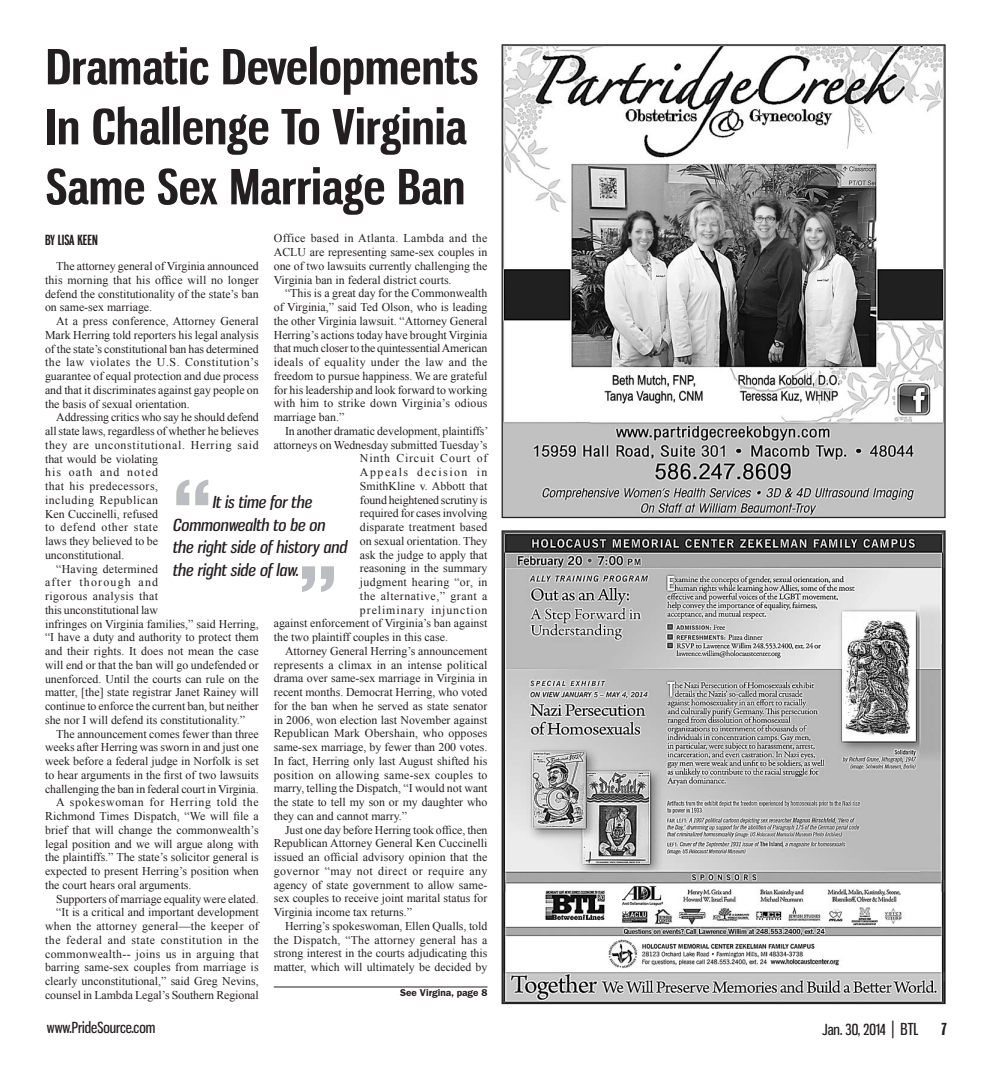
<style>
.page{position:relative;width:990px;height:1080px;background:#fff}
.page>*{position:absolute;margin:0;border:0;box-sizing:border-box;transform-origin:0 0}
.Pull_Quote_W__Quotes{font:700 75px "Akzidenz Grotesk BE";color:#bcbdc0;scale:1.1 1}
.Headline_1_-_Large{font:700 47.5px/60px "Gnuolane Rg";color:#231f20;scale:1.16 1}
.Pull_Quote_W__Quotes-2{font:italic 16.25px/22.5px "Gnuolane Rg";color:#231f20;scale:1.14 1}
.t1{font:700 16.25px "Gnuolane Rg";color:#231f20}
.t2{font:15px "Gnuolane Rg";color:#231f20}
.ByLine_New{font:700 13.75px "Gnuolane Rg";color:#231f20;scale:.95 1}
.Body_Copy{font:11.88px/13.8px "Times New Roman";color:#231f20;text-align:justify}
.Body_Copy-2{font:11.88px "Times New Roman";letter-spacing:.04em;color:#231f20}
.Body_Copy-3{font:11.88px "Times New Roman";letter-spacing:.025em;color:#231f20}
.Body_Copy-4{font:11.88px "Times New Roman";letter-spacing:.075em;color:#231f20}
.Body_Copy-5{font:11.88px "Times New Roman";letter-spacing:.065em;color:#231f20}
.Body_Copy-6{font:11.88px "Times New Roman";letter-spacing:.13em;color:#231f20}
.Continued_on{font:600 10px "Franklin Gothic";color:#231f20}
.s1{font-size:17.5px}
.s2{font-size:16.25px}
</style>
<div class="page">
<img style="left:504px;top:46px;width:440px;height:470px">
<img style="left:504px;top:532px;width:440px;height:470px">
<hr style="left:274px;top:987px;width:214px;height:1px;background:#231f20">
<p class="Headline_1_-_Large" style="left:46px;top:36px;width:375px">Dramatic Developments<br>In Challenge To Virginia<br>Same Sex Marriage Ban</p>
<p class="ByLine_New" style="left:45px;top:232px;width:57px">BY LISA KEEN</p>
<p class="Body_Copy" style="left:45px;top:259px;width:215px;text-indent:11px">The attorney general of Virginia announced this morning that his office will no longer defend the constitutionality of the state’s ban on same-sex marriage.</p>
<p class="Body_Copy" style="left:45px;top:314px;width:215px;text-indent:11px">At a press conference, Attorney General Mark Herring told reporters his legal analysis of the state’s constitutional ban has determined the law violates the U.S. Constitution’s guarantee of equal protection and due process and that it discriminates against gay people on the basis of sexual orientation.</p>
<p class="Body_Copy" style="left:45px;top:410px;width:215px;text-align:left;text-indent:11px">Addressing critics who say he should defend all state laws, regardless of whether he believes they are unconstitutional. Herring said that would be violating<br>his oath and noted<br>that his predecessors,<br>including Republican<br>Ken Cuccinelli, refused<br>to defend other state<br>laws they believed to be<br>unconstitutional.</p>
<p class="Body_Copy" style="left:45px;top:562px;width:215px;text-align:left;text-indent:11px">“Having determined<br>after thorough and<br>rigorous analysis that<br>this unconstitutional law<br>infringes on Virginia families,” said Herring, “I have a duty and authority to protect them and their rights. It does not mean the case will end or that the ban will go undefended or unenforced. Until the courts can rule on the matter, [the] state registrar Janet Rainey will continue to enforce the current ban, but neither she nor I will defend its constitutionality.”</p>
<p class="Body_Copy" style="left:45px;top:727px;width:215px;text-indent:11px">The announcement comes fewer than three weeks after Herring was sworn in and just one week before a federal judge in Norfolk is set to hear arguments in the first of two lawsuits challenging the ban in federal court in Virginia.</p>
<p class="Body_Copy" style="left:45px;top:795px;width:215px;text-indent:11px">A spokeswoman for Herring told the Richmond Times Dispatch, “We will file a brief that will change the commonwealth’s legal position and we will argue along with the plaintiffs.” The state’s solicitor general is expected to present Herring’s position when the court hears oral arguments.</p>
<p class="Body_Copy" style="left:56px;top:892px;width:204px">Supporters of marriage equality were elated.</p>
<p class="Body_Copy" style="left:45px;top:905px;width:215px;text-indent:11px">“It is a critical and important development when the attorney general—the keeper of the federal and state constitution in the commonwealth-- joins us in arguing that barring same-sex couples from marriage is clearly unconstitutional,” said Greg Nevins, counsel in Lambda Legal’s Southern Regional</p>
<p class="Body_Copy" style="left:274px;top:231px;width:215px">Office based in Atlanta. Lambda and the ACLU are representing same-sex couples in one of two lawsuits currently challenging the Virginia ban in federal district courts.</p>
<p class="Body_Copy" style="left:274px;top:286px;width:215px;text-indent:11px">“This is a great day for the Commonwealth of Virginia,” said Ted Olson, who is leading the other Virginia lawsuit. “Attorney General Herring’s actions today have brought Virginia that much closer to the quintessential American ideals of equality under the law and the freedom to pursue happiness. We are grateful for his leadership and look forward to working with him to strike down Virginia’s odious marriage ban.”</p>
<p class="Body_Copy" style="left:285px;top:424px;width:205px">In another dramatic development, plaintiffs’</p>
<p class="Body_Copy" style="left:274px;top:438px;width:215px">attorneys on Wednesday submitted Tuesday’s</p>
<p class="Body_Copy-5" style="left:360px;top:451px;width:129px">Ninth Circuit Court of</p>
<p class="Body_Copy-6" style="left:360px;top:465px;width:129px">Appeals decision in</p>
<p class="Body_Copy" style="left:360px;top:479px;width:129px">SmithKline v. Abbott that</p>
<p class="Body_Copy" style="left:360px;top:493px;width:129px">found heightened scrutiny is</p>
<p class="Body_Copy" style="left:360px;top:506px;width:129px">required for cases involving</p>
<p class="Body_Copy" style="left:360px;top:520px;width:129px">disparate treatment based</p>
<p class="Body_Copy" style="left:360px;top:534px;width:129px">on sexual orientation. They</p>
<p class="Body_Copy" style="left:360px;top:548px;width:129px">ask the judge to apply that</p>
<p class="Body_Copy" style="left:360px;top:561px;width:129px">reasoning in the summary</p>
<p class="Body_Copy-3" style="left:360px;top:575px;width:129px">judgment hearing “or, in</p>
<p class="Body_Copy-2" style="left:360px;top:589px;width:129px">the alternative,” grant a</p>
<p class="Body_Copy-4" style="left:360px;top:603px;width:129px">preliminary injunction</p>
<p class="Body_Copy" style="left:274px;top:616px;width:215px">against enforcement of Virginia’s ban against</p>
<p class="Body_Copy" style="left:274px;top:630px;width:176px">the two plaintiff couples in this case.</p>
<p class="Body_Copy" style="left:274px;top:644px;width:215px;text-indent:11px">Attorney General Herring’s announcement represents a climax in an intense political drama over same-sex marriage in Virginia in recent months. Democrat Herring, who voted for the ban when he served as state senator in 2006, won election last November against Republican Mark Obershain, who opposes same-sex marriage, by fewer than 200 votes.<br>In fact, Herring only last August shifted his position on allowing same-sex couples to marry, telling the Dispatch, “I would not want the state to tell my son or my daughter who they can and cannot marry.”</p>
<p class="Body_Copy" style="left:274px;top:823px;width:215px;text-indent:11px">Just one day before Herring took office, then Republican Attorney General Ken Cuccinelli issued an official advisory opinion that the governor “may not direct or require any agency of state government to allow same&shy;sex couples to receive joint marital status for Virginia income tax returns.”</p>
<p class="Body_Copy" style="left:274px;top:919px;width:215px;text-indent:11px">Herring’s spokeswoman, Ellen Qualls, told the Dispatch, “The attorney general has a strong interest in the courts adjudicating this matter, which will ultimately be decided by</p>
<p class="Continued_on" style="left:400px;top:987px;width:89px">See Virgina, page 8</p>
<p class="Pull_Quote_W__Quotes" style="left:173px;top:464px;width:37px">“</p>
<p class="Pull_Quote_W__Quotes-2" style="left:173px;top:491px;width:154px;text-indent:40px">It is time for the<br>Commonwealth to be on the right side of history and the right side of law.</p>
<p class="Pull_Quote_W__Quotes" style="left:298px;top:550px;width:37px">”</p>
<p class="t2" style="left:47px;top:1019px;width:110px">www.PrideSource.com</p>
<p class="t2" style="left:822px;top:1021px;width:98px">Jan. 30, 2014 <span class="s1">|</span> <span class="s2">BTL</span></p>
<p class="t1" style="left:941px;top:1019px;width:7px">7</p>
</div>
